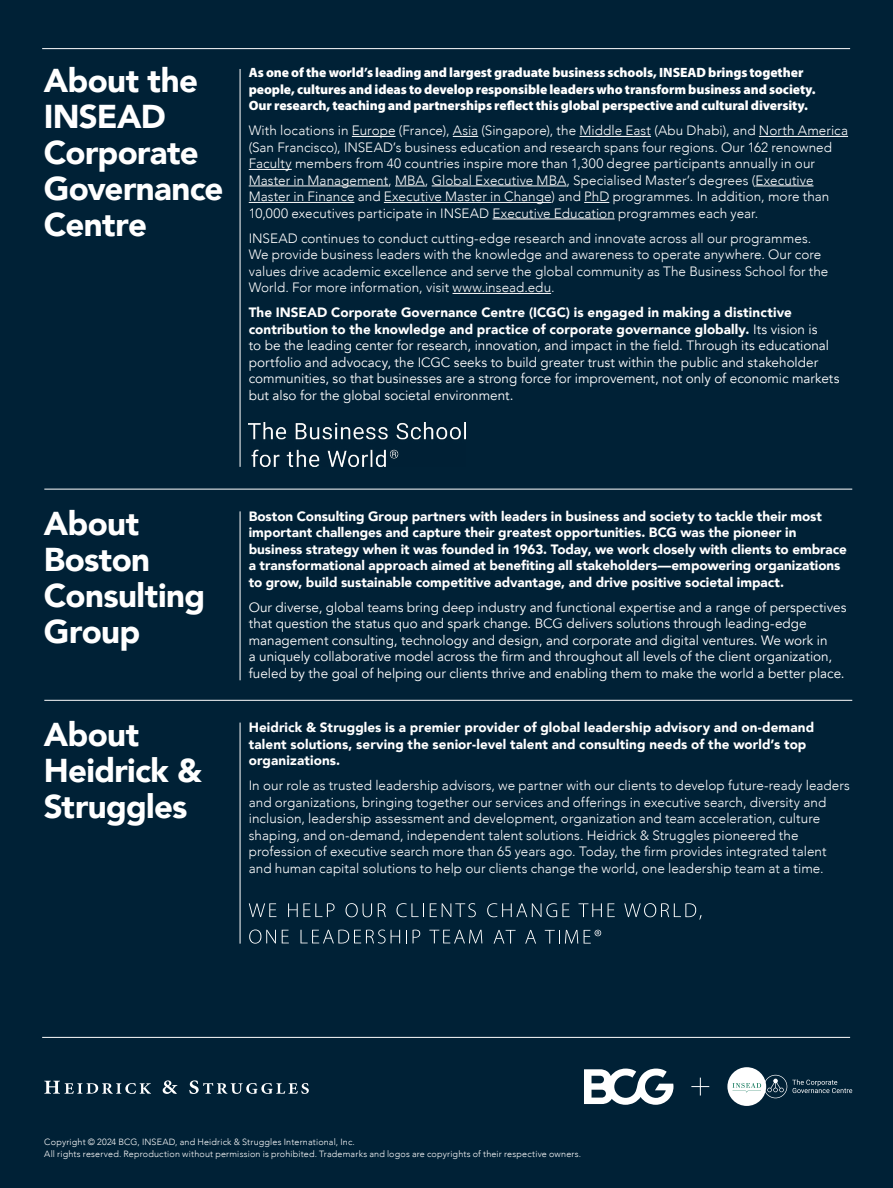
<style>
.page{position:relative;width:893px;height:1188px;background:#002136}
.page>*{position:absolute;margin:0;border:0;box-sizing:border-box;transform-origin:0 0}
.t1{font:900 33px/36px "Avenir";letter-spacing:-.02em;color:#fff}
.t2{font:300 13.5px/16.5px "Avenir";letter-spacing:.005em;color:#fff}
.t3{font:13.5px/16.5px "Avenir";color:#fff}
.t4{font:900 13.5px/16.5px "Avenir";color:#fff}
.t5{font:900 13.5px/16.5px "Myriad Pro";letter-spacing:-.01em;color:#fff}
.t6{font:300 9px/12px "Avenir";letter-spacing:.02em;color:#fff}
.s1{font-weight:900}
</style>
<div class="page">
<svg style="left:44px;top:1081px;width:107px;height:13px"></svg>
<svg style="left:163px;top:1080px;width:14px;height:14px"></svg>
<svg style="left:189px;top:1080px;width:120px;height:14px"></svg>
<img style="left:249px;top:422px;width:217px;height:45px">
<svg style="left:584px;top:1069px;width:89px;height:36px"></svg>
<svg style="left:691px;top:1078px;width:18px;height:18px"></svg>
<div style="left:727px;top:1067px;width:39px;height:39px;background:#fff;border-radius:50%"></div>
<svg style="left:732px;top:1075px;width:120px;height:23px"></svg>
<hr style="left:240px;top:69px;width:1px;height:398px;background:#fff">
<hr style="left:352px;top:136px;width:44px;height:1px;background:#fff">
<svg style="left:453px;top:136px;width:25px;height:1px"></svg>
<hr style="left:579px;top:136px;width:72px;height:1px;background:#fff">
<hr style="left:759px;top:136px;width:89px;height:1px;background:#fff">
<hr style="left:249px;top:169px;width:43px;height:1px;background:#fff">
<hr style="left:249px;top:186px;width:139px;height:1px;background:#fff">
<hr style="left:395px;top:186px;width:30px;height:1px;background:#fff">
<hr style="left:432px;top:186px;width:135px;height:1px;background:#fff">
<hr style="left:755px;top:186px;width:58px;height:1px;background:#fff">
<hr style="left:249px;top:202px;width:105px;height:1px;background:#fff">
<hr style="left:384px;top:202px;width:167px;height:1px;background:#fff">
<svg style="left:584px;top:202px;width:25px;height:1px"></svg>
<hr style="left:493px;top:219px;width:122px;height:1px;background:#fff">
<hr style="left:452px;top:293px;width:99px;height:1px;background:#fff">
<svg style="left:249px;top:903px;width:27px;height:14px"></svg>
<svg style="left:288px;top:903px;width:47px;height:14px"></svg>
<svg style="left:346px;top:903px;width:26px;height:14px"></svg>
<svg style="left:378px;top:903px;width:8px;height:14px"></svg>
<svg style="left:396px;top:903px;width:28px;height:14px"></svg>
<svg style="left:430px;top:903px;width:46px;height:14px"></svg>
<svg style="left:487px;top:903px;width:83px;height:14px"></svg>
<svg style="left:578px;top:903px;width:24px;height:14px"></svg>
<svg style="left:608px;top:903px;width:7px;height:14px"></svg>
<svg style="left:624px;top:903px;width:78px;height:17px"></svg>
<svg style="left:249px;top:930px;width:27px;height:14px"></svg>
<svg style="left:282px;top:930px;width:7px;height:13px"></svg>
<svg style="left:300px;top:930px;width:100px;height:14px"></svg>
<svg style="left:406px;top:930px;width:1px;height:13px"></svg>
<svg style="left:413px;top:930px;width:7px;height:13px"></svg>
<svg style="left:429px;top:930px;width:53px;height:13px"></svg>
<svg style="left:494px;top:930px;width:22px;height:14px"></svg>
<svg style="left:525px;top:930px;width:11px;height:14px"></svg>
<svg style="left:545px;top:930px;width:33px;height:14px"></svg>
<svg style="left:584px;top:930px;width:17px;height:14px"></svg>
<hr style="left:240px;top:723px;width:1px;height:221px;background:#fff">
<hr style="left:240px;top:511px;width:1px;height:169px;background:#fff">
<hr style="left:44px;top:700px;width:808px;height:1px;background:#fff">
<hr style="left:44px;top:489px;width:808px;height:1px;background:#fff">
<hr style="left:42px;top:48px;width:808px;height:1px;background:#fff">
<hr style="left:42px;top:1037px;width:808px;height:1px;background:#fff">
<h1 class="t1" style="left:44px;top:61px;width:181px">About the<br>INSEAD<br>Corporate<br>Governance<br>Centre</h1>
<p class="t5" style="left:249px;top:64px;width:568px">As one of the world’s leading and largest graduate business schools, INSEAD brings together people, cultures and ideas to develop responsible leaders who transform business and society.<br>Our research, teaching and partnerships reflect this global perspective and cultural diversity.</p>
<p class="t2" style="left:249px;top:123px;width:601px">With locations in Europe (France), Asia (Singapore), the Middle East (Abu Dhabi), and North America (San Francisco), INSEAD’s business education and research spans four regions. Our 162 renowned Faculty members from 40 countries inspire more than 1,300 degree participants annually in our Master in Management, MBA, Global Executive MBA, Specialised Master’s degrees (Executive Master in Finance and Executive Master in Change) and PhD programmes. In addition, more than 10,000 executives participate in INSEAD Executive Education programmes each year.</p>
<p class="t2" style="left:249px;top:230px;width:581px">INSEAD continues to conduct cutting-edge research and innovate across all our programmes.<br>We provide business leaders with the knowledge and awareness to operate anywhere. Our core values drive academic excellence and serve the global community as The Business School for the World. For more information, visit www.insead.edu.</p>
<p class="t3" style="left:249px;top:305px;width:592px"><span class="s1">The INSEAD Corporate Governance Centre (ICGC) is engaged in making a distinctive contribution to the knowledge and practice of corporate governance globally.</span> Its vision is<br>to be the leading center for research, innovation, and impact in the field. Through its educational portfolio and advocacy, the ICGC seeks to build greater trust within the public and stakeholder communities, so that businesses are a strong force for improvement, not only of economic markets but also for the global societal environment.</p>
<h1 class="t1" style="left:44px;top:504px;width:163px">About<br>Boston<br>Consulting<br>Group</h1>
<p class="t4" style="left:249px;top:508px;width:600px">Boston Consulting Group partners with leaders in business and society to tackle their most important challenges and capture their greatest opportunities. BCG was the pioneer in business strategy when it was founded in 1963. Today, we work closely with clients to embrace a transformational approach aimed at benefiting all stakeholders—empowering organizations to grow, build sustainable competitive advantage, and drive positive societal impact.</p>
<p class="t3" style="left:249px;top:599px;width:599px">Our diverse, global teams bring deep industry and functional expertise and a range of perspectives that question the status quo and spark change. BCG delivers solutions through leading-edge management consulting, technology and design, and corporate and digital ventures. We work in<br>a uniquely collaborative model across the firm and throughout all levels of the client organization, fueled by the goal of helping our clients thrive and enabling them to make the world a better place.</p>
<h1 class="t1" style="left:44px;top:716px;width:160px">About<br>Heidrick &amp;<br>Struggles</h1>
<p class="t4" style="left:249px;top:719px;width:567px">Heidrick &amp; Struggles is a premier provider of global leadership advisory and on-demand talent solutions, serving the senior-level talent and consulting needs of the world’s top organizations.</p>
<p class="t2" style="left:249px;top:777px;width:603px">In our role as trusted leadership advisors, we partner with our clients to develop future-ready leaders and organizations, bringing together our services and offerings in executive search, diversity and inclusion, leadership assessment and development, organization and team acceleration, culture shaping, and on-demand, independent talent solutions. Heidrick &amp; Struggles pioneered the profession of executive search more than 65 years ago. Today, the firm provides integrated talent and human capital solutions to help our clients change the world, one leadership team at a time.</p>
<p class="t6" style="left:44px;top:1136px;width:538px">Copyright © 2024 BCG, INSEAD, and Heidrick &amp; Struggles International, Inc.<br>All rights reserved. Reproduction without permission is prohibited. Trademarks and logos are copyrights of their respective owners.</p>
</div>
